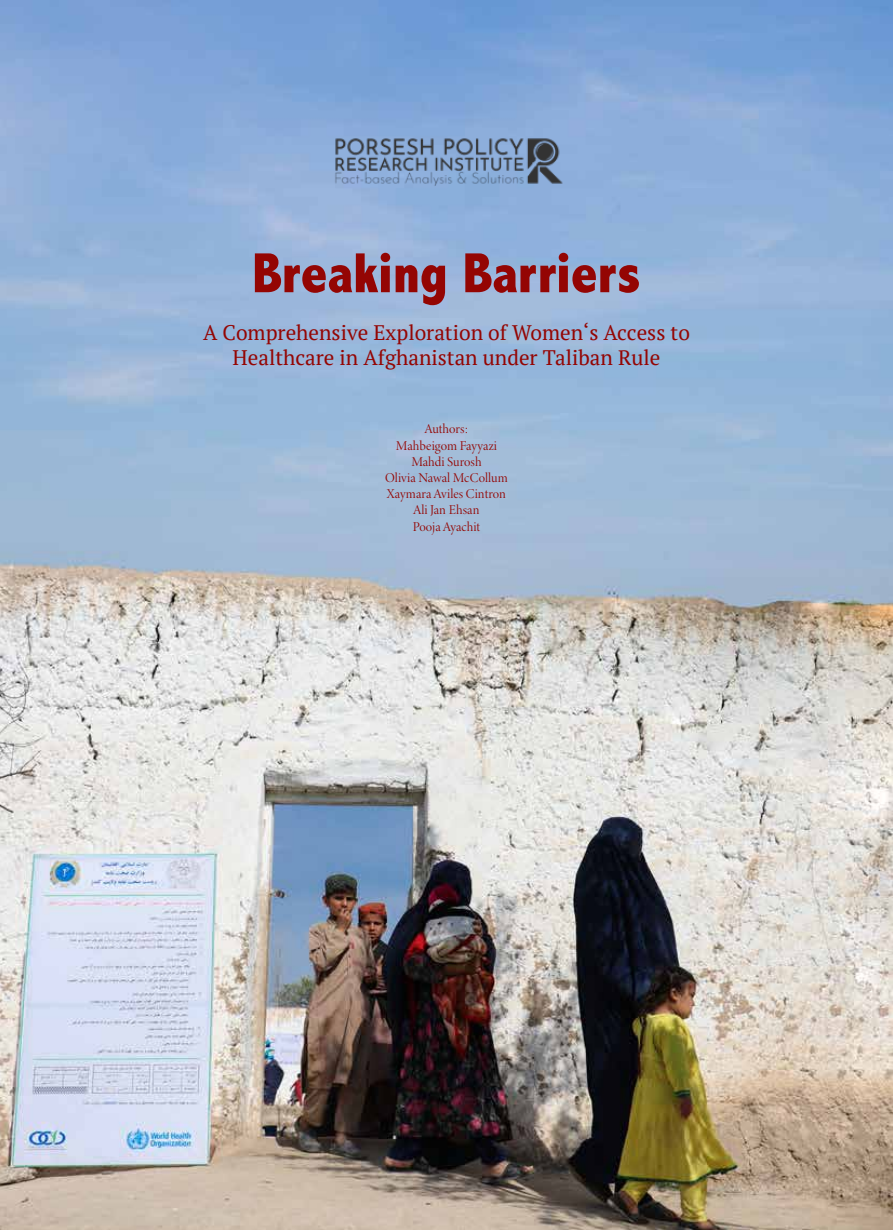
<style>
.page{position:relative;width:893px;height:1230px;background:#fff}
.page>*{position:absolute;margin:0;border:0;box-sizing:border-box;transform-origin:0 0}
.t1{font:800 condensed 57px "Abadi";color:#940503}
.t2{font:21px/25.2px "PT Serif";color:#940503;text-align:center}
.t3{font:13.5px/16.2px "Minion Variable Concept";letter-spacing:.005em;color:#940503;text-align:center}
</style>
<div class="page">
<img style="left:0;top:0;width:893px;height:1230px">
<img style="left:290px;top:64px;width:317px;height:178px">
<h1 class="t1" style="left:252px;top:240px;width:390px">Breaking Barriers</h1>
<h2 class="t2" style="left:203px;top:320px;width:488px">A Comprehensive Exploration of Women’s Access to<br>Healthcare in Afghanistan under Taliban Rule</h2>
<p class="t3" style="left:385px;top:421px;width:124px">Authors:<br>Mahbeigom Fayyazi<br>Mahdi Surosh<br>Olivia Nawal McCollum<br>Xaymara Aviles Cintron<br>Ali Jan Ehsan<br>Pooja Ayachit</p>
</div>
